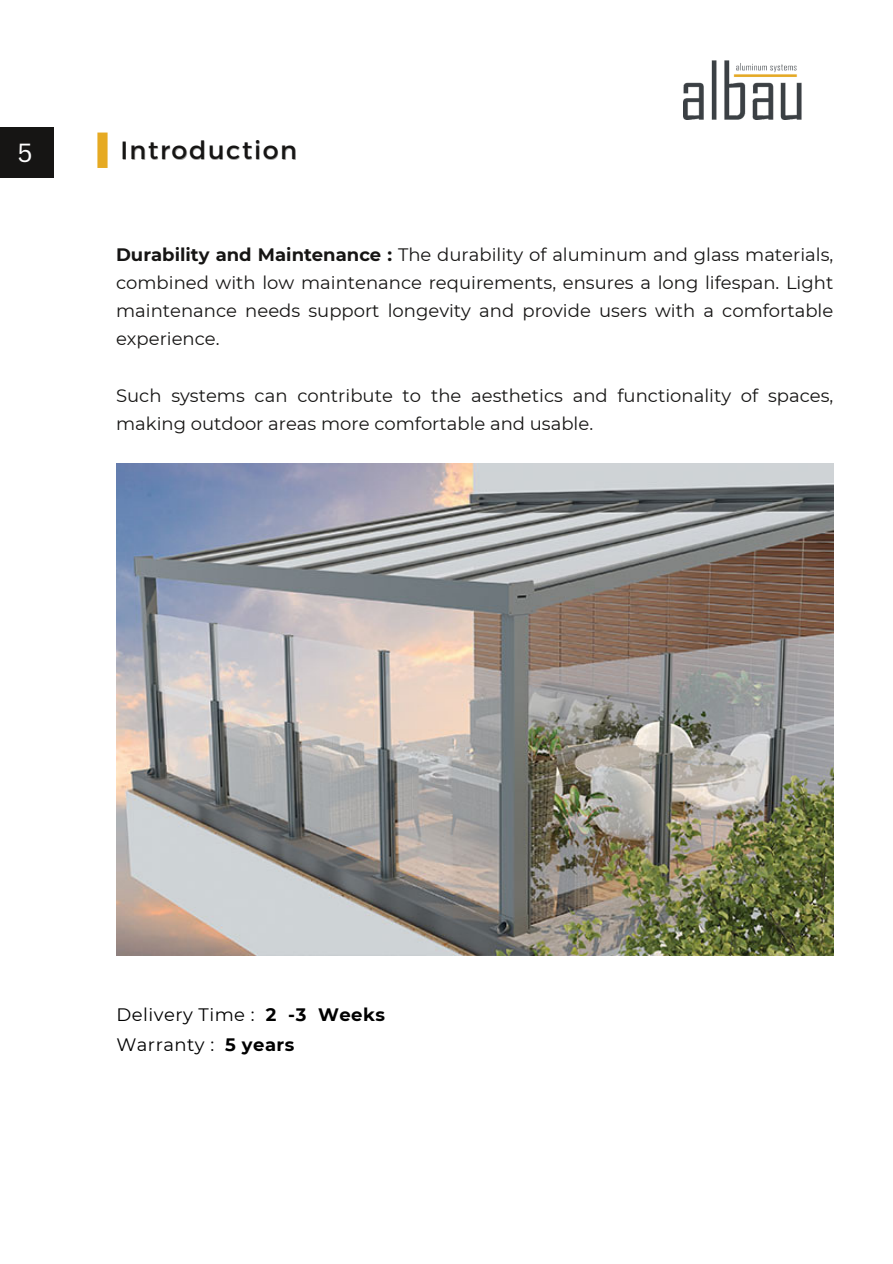
<style>
.page{position:relative;width:893px;height:1264px;background:#fff}
.page>*{position:absolute;margin:0;border:0;box-sizing:border-box;transform-origin:0 0}
.t1{font:25.5px "Canva Sans";color:#fff}
.t2{font:25.35px "Kief Montaser Regular";letter-spacing:.065em;color:#161514}
.t3{font:18px/28.2px "Montserrat";color:#161514;text-align:justify}
.t4{font:18px "Montserrat";letter-spacing:.025em;color:#000}
.t5{font:700 18px "Montserrat";letter-spacing:.025em;color:#000}
.s1{color:rgb(22 21 20/.4)}
.s2{font-weight:700}
</style>
<div class="page">
<img style="left:683px;top:60px;width:119px;height:60px">
<div style="left:97px;top:132px;width:11px;height:36px;background:#e6aa23"></div>
<div style="left:0;top:127px;width:54px;height:50px;background:#161514"></div>
<img style="left:116px;top:463px;width:717px;height:492px">
<p class="t1" style="left:17px;top:135px;width:17px">5</p>
<p class="t2" style="left:120px;top:135px;width:178px">Introduct<span class="s1">i</span>on</p>
<p class="t3" style="left:116px;top:240px;width:718px"><span class="s2">Durability and Maintenance :</span> The durabi lity of alumi num and glass materials, combi ned with low mai ntenance requi rements, ensures a long lifespan. Light mai ntenance needs support longevity and provide users with a comfortable experience.</p>
<p class="t3" style="left:116px;top:381px;width:718px">Such systems can contri bute to the aesthetics and functionality of spaces, maki ng outdoor areas more comfortable and usable.</p>
<p class="t4" style="left:116px;top:1003px;width:191px">Delivery Ti me : <span class="s2">2 -3</span></p>
<p class="t5" style="left:318px;top:1003px;width:69px">Weeks</p>
<p class="t4" style="left:116px;top:1033px;width:180px">Warranty : <span class="s2">5 years</span></p>
</div>
